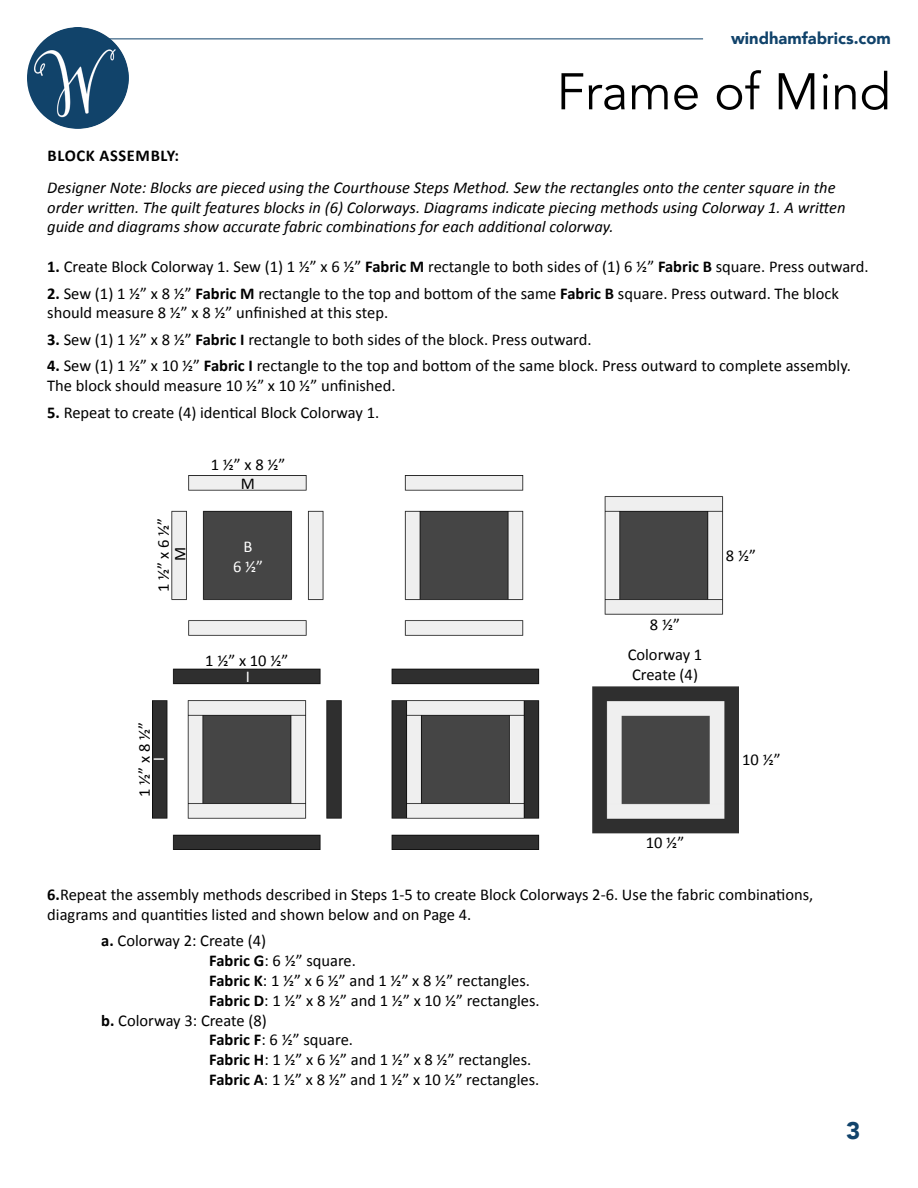
<style>
.page{position:relative;width:918px;height:1188px;background:#fff}
.page>*{position:absolute;margin:0;border:0;box-sizing:border-box;transform-origin:0 0}
.t1{font:51px "Avenir";color:#000}
.t2{font:900 24px "Avenir";color:#11436b}
.t3{font:16.5px/19.8px "Calibri";color:#000}
.t4{font:italic 16.5px/19.8px "Calibri";color:#000}
.t5{font:900 16.5px "Avenir";color:#11436b}
.t6{font:700 16.5px "Calibri";letter-spacing:.04em;color:#000}
.t7{font:16.5px "Calibri";color:#fff}
.s1{font-weight:700}
</style>
<div class="page">
<img style="left:27px;top:27px;width:102px;height:102px;border-radius:51px">
<hr style="left:109px;top:39px;width:594px;height:1px;background:#11436b">
<img style="left:152px;top:475px;width:587px;height:374px">
<p class="t5" style="left:731px;top:24px;width:161px">windhamfabrics.com</p>
<p class="t6" style="left:48px;top:144px;width:133px">BLOCK ASSEMBLY:</p>
<h1 class="t1" style="left:557px;top:61px;width:336px">Frame of Mind</h1>
<p class="t4" style="left:47px;top:177px;width:800px">Designer Note: Blocks are pieced using the Courthouse Steps Method. Sew the rectangles onto the center square in the order written. The quilt features blocks in (6) Colorways. Diagrams indicate piecing methods using Colorway 1. A written guide and diagrams show accurate fabric combinations for each additional colorway.</p>
<p class="t3" style="left:47px;top:256px;width:823px"><span class="s1">1.</span> Create Block Colorway 1. Sew (1) 1 ½” x 6 ½” <span class="s1">Fabric M</span> rectangle to both sides of (1) 6 ½” <span class="s1">Fabric B</span> square. Press outward.</p>
<p class="t3" style="left:47px;top:283px;width:793px"><span class="s1">2.</span> Sew (1) 1 ½” x 8 ½” <span class="s1">Fabric M</span> rectangle to the top and bottom of the same <span class="s1">Fabric B</span> square. Press outward. The block should measure 8 ½” x 8 ½” unfinished at this step.</p>
<p class="t3" style="left:47px;top:329px;width:546px"><span class="s1">3.</span> Sew (1) 1 ½” x 8 ½” <span class="s1">Fabric I</span> rectangle to both sides of the block. Press outward.</p>
<p class="t3" style="left:47px;top:356px;width:805px"><span class="s1">4.</span> Sew (1) 1 ½” x 10 ½” <span class="s1">Fabric I</span> rectangle to the top and bottom of the same block. Press outward to complete assembly.<br>The block should measure 10 ½” x 10 ½” unfinished.</p>
<p class="t3" style="left:47px;top:402px;width:333px"><span class="s1">5.</span> Repeat to create (4) identical Block Colorway 1.</p>
<p class="t3" style="left:211px;top:454px;width:76px">1 ½” x 8 ½”</p>
<p class="t3" style="left:153px;top:592px;width:76px;rotate:-90deg">1 ½” x 6 ½”</p>
<p class="t3" style="left:170px;top:561px;width:16px;rotate:-90deg">M</p>
<p class="t3" style="left:241px;top:473px;width:16px">M</p>
<p class="t7" style="left:243px;top:535px;width:10px">B</p>
<p class="t7" style="left:233px;top:555px;width:32px">6 ½”</p>
<p class="t3" style="left:134px;top:797px;width:76px;rotate:-90deg">1 ½” x 8 ½”</p>
<p class="t7" style="left:171px;top:757px;width:6px;rotate:90deg">I</p>
<p class="t3" style="left:205px;top:650px;width:85px">1 ½” x 10 ½”</p>
<p class="t7" style="left:246px;top:665px;width:6px">I</p>
<p class="t3" style="left:650px;top:614px;width:32px">8 ½”</p>
<p class="t3" style="left:628px;top:645px;width:76px">Colorway 1<br>Create (4)</p>
<p class="t3" style="left:726px;top:545px;width:32px">8 ½”</p>
<p class="t3" style="left:742px;top:749px;width:40px">10 ½”</p>
<p class="t3" style="left:646px;top:832px;width:40px">10 ½”</p>
<p class="t3" style="left:47px;top:884px;width:768px"><span class="s1">6.</span>Repeat the assembly methods described in Steps 1-5 to create Block Colorways 2-6. Use the fabric combinations, diagrams and quantities listed and shown below and on Page 4.</p>
<p class="t3" style="left:101px;top:931px;width:166px"><span class="s1">a.</span> Colorway 2: Create (4)</p>
<p class="t3" style="left:209px;top:950px;width:148px"><span class="s1">Fabric G</span>: 6 ½” square.</p>
<p class="t3" style="left:209px;top:970px;width:322px"><span class="s1">Fabric K</span>: 1 ½” x 6 ½” and 1 ½” x 8 ½” rectangles.</p>
<p class="t3" style="left:209px;top:990px;width:332px"><span class="s1">Fabric D</span>: 1 ½” x 8 ½” and 1 ½” x 10 ½” rectangles.</p>
<p class="t3" style="left:101px;top:1010px;width:167px"><span class="s1">b.</span> Colorway 3: Create (8)</p>
<p class="t3" style="left:209px;top:1030px;width:145px"><span class="s1">Fabric F</span>: 6 ½” square.</p>
<p class="t3" style="left:209px;top:1049px;width:324px"><span class="s1">Fabric H</span>: 1 ½” x 6 ½” and 1 ½” x 8 ½” rectangles.</p>
<p class="t3" style="left:209px;top:1069px;width:332px"><span class="s1">Fabric A</span>: 1 ½” x 8 ½” and 1 ½” x 10 ½” rectangles.</p>
<h2 class="t2" style="left:846px;top:1110px;width:16px">3</h2>
</div>
